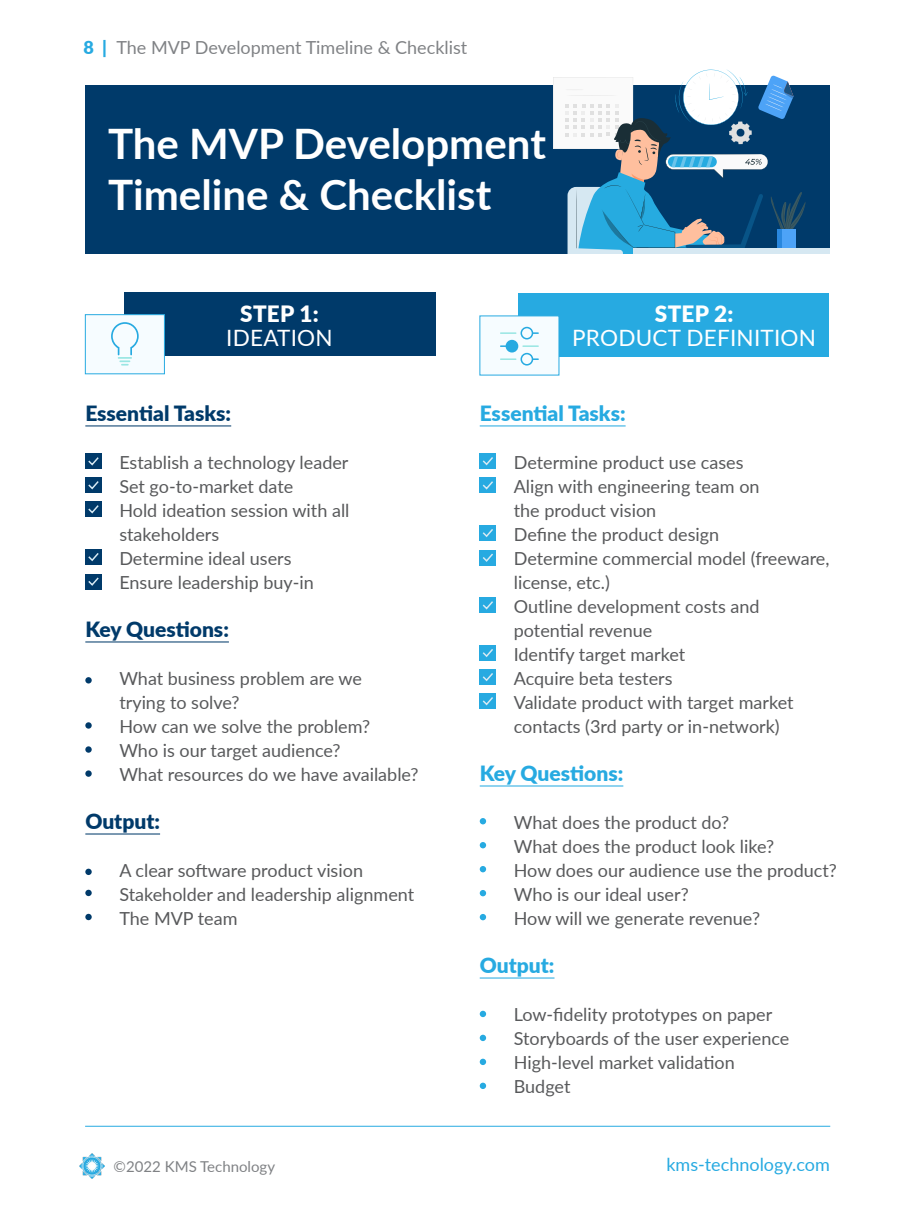
<style>
.page{position:relative;width:915px;height:1212px;background:#fff}
.page>*{position:absolute;margin:0;border:0;box-sizing:border-box;transform-origin:0 0}
.t1{font:700 42px/50.4px "Lato";color:#fff}
.t2{font:22.5px "Lato";letter-spacing:.01em;color:#fff}
.t3{font:900 22.5px "Lato";letter-spacing:.01em;color:#fff}
.t4{font:900 21px "Lato";color:#003a6a}
.t5{font:900 21px "Lato";color:#27aae1}
.t6{font:18px/24px "Lato";color:#58595b}
.t7{font:18px "Lato";color:#808285}
.t8{font:18px "Lato";color:#27aae1}
.t9{font:15px "Lato";color:#808285}
.s1{font-weight:900;color:#27aae1}
</style>
<div class="page">
<hr style="left:85px;top:1126px;width:745px;height:1px;background:#27aae1">
<img style="left:79px;top:1153px;width:25px;height:25px">
<div style="left:85px;top:85px;width:744px;height:168px;background:#003a6a"></div>
<div style="left:123px;top:292px;width:312px;height:63px;background:#003a6a"></div>
<div style="left:518px;top:293px;width:310px;height:63px;background:#27aae1"></div>
<div style="left:85px;top:314px;width:80px;height:60px;background:#f6fcff;border:1px solid #27aae1"></div>
<div style="left:479px;top:316px;width:80px;height:59px;background:#f6fcff"></div>
<svg style="left:111px;top:322px;width:28px;height:44px"></svg>
<hr style="left:85px;top:425px;width:146px;height:1px;background:#003a6a">
<hr style="left:85px;top:641px;width:144px;height:1px;background:#003a6a">
<hr style="left:85px;top:833px;width:75px;height:1px;background:#003a6a">
<hr style="left:479px;top:425px;width:146px;height:1px;background:#27aae1">
<hr style="left:479px;top:785px;width:144px;height:1px;background:#27aae1">
<hr style="left:479px;top:977px;width:75px;height:1px;background:#27aae1">
<div style="left:85px;top:453px;width:17px;height:16px;background:#003a6a"></div>
<svg style="left:88px;top:457px;width:11px;height:9px"></svg>
<div style="left:479px;top:453px;width:17px;height:16px;background:#27aae1"></div>
<svg style="left:482px;top:457px;width:11px;height:9px"></svg>
<div style="left:479px;top:477px;width:17px;height:16px;background:#27aae1"></div>
<svg style="left:482px;top:481px;width:11px;height:9px"></svg>
<div style="left:479px;top:525px;width:17px;height:16px;background:#27aae1"></div>
<svg style="left:482px;top:529px;width:11px;height:9px"></svg>
<div style="left:479px;top:550px;width:17px;height:16px;background:#27aae1"></div>
<svg style="left:483px;top:553px;width:10px;height:9px"></svg>
<div style="left:479px;top:597px;width:17px;height:16px;background:#27aae1"></div>
<svg style="left:482px;top:601px;width:11px;height:9px"></svg>
<div style="left:479px;top:645px;width:17px;height:16px;background:#27aae1"></div>
<svg style="left:482px;top:649px;width:11px;height:8px"></svg>
<div style="left:479px;top:669px;width:17px;height:16px;background:#27aae1"></div>
<svg style="left:482px;top:673px;width:11px;height:9px"></svg>
<div style="left:479px;top:693px;width:17px;height:16px;background:#27aae1"></div>
<svg style="left:482px;top:697px;width:11px;height:9px"></svg>
<div style="left:85px;top:477px;width:17px;height:16px;background:#003a6a"></div>
<svg style="left:88px;top:481px;width:11px;height:9px"></svg>
<div style="left:85px;top:501px;width:17px;height:16px;background:#003a6a"></div>
<svg style="left:88px;top:505px;width:11px;height:9px"></svg>
<div style="left:85px;top:549px;width:17px;height:16px;background:#003a6a"></div>
<svg style="left:88px;top:553px;width:11px;height:9px"></svg>
<div style="left:85px;top:574px;width:17px;height:15px;background:#003a6a"></div>
<svg style="left:88px;top:577px;width:11px;height:9px"></svg>
<div style="left:85px;top:677px;width:7px;height:6px;background:#003a6a;border-radius:50%"></div>
<div style="left:479px;top:818px;width:7px;height:6px;background:#27aae1;border-radius:50%"></div>
<div style="left:479px;top:842px;width:7px;height:6px;background:#27aae1;border-radius:50%"></div>
<div style="left:479px;top:866px;width:7px;height:6px;background:#27aae1;border-radius:50%"></div>
<div style="left:479px;top:890px;width:7px;height:6px;background:#27aae1;border-radius:50%"></div>
<div style="left:479px;top:914px;width:7px;height:6px;background:#27aae1;border-radius:50%"></div>
<div style="left:479px;top:1011px;width:7px;height:6px;background:#27aae1;border-radius:50%"></div>
<div style="left:479px;top:1035px;width:7px;height:6px;background:#27aae1;border-radius:50%"></div>
<div style="left:479px;top:1059px;width:7px;height:6px;background:#27aae1;border-radius:50%"></div>
<div style="left:479px;top:1083px;width:7px;height:6px;background:#27aae1;border-radius:50%"></div>
<svg style="left:85px;top:722px;width:7px;height:7px"></svg>
<div style="left:85px;top:869px;width:7px;height:6px;background:#003a6a;border-radius:50%"></div>
<svg style="left:85px;top:746px;width:7px;height:7px"></svg>
<div style="left:85px;top:890px;width:7px;height:6px;background:#003a6a;border-radius:50%"></div>
<svg style="left:85px;top:770px;width:7px;height:7px"></svg>
<div style="left:85px;top:914px;width:7px;height:6px;background:#003a6a;border-radius:50%"></div>
<svg style="left:553px;top:69px;width:253px;height:185px"></svg>
<div style="left:632px;top:248px;width:197px;height:5px;background:#d6e8f2"></div>
<svg style="left:500px;top:327px;width:38px;height:39px"></svg>
<p class="t7" style="left:83px;top:35px;width:385px"><span class="s1">8 |</span> The MVP Development Timeline &amp; Checklist</p>
<h1 class="t1" style="left:108px;top:117px;width:439px">The MVP Development<br>Timeline &amp; Checklist</h1>
<p class="t3" style="left:240px;top:297px;width:80px">STEP 1:</p>
<p class="t2" style="left:226px;top:322px;width:108px">IDEATION</p>
<p class="t3" style="left:654px;top:297px;width:80px">STEP 2:</p>
<p class="t2" style="left:572px;top:321px;width:245px">PRODUCT DEFINITION</p>
<p class="t4" style="left:85px;top:398px;width:147px">Essential Tasks:</p>
<p class="t6" style="left:119px;top:450px;width:231px">Establish a technology leader<br>Set go-to-market date<br>Hold ideation session with all stakeholders<br>Determine ideal users<br>Ensure leadership buy-in</p>
<p class="t4" style="left:85px;top:614px;width:145px">Key Questions:</p>
<p class="t6" style="left:119px;top:666px;width:301px">What business problem are we<br>trying to solve?<br>How can we solve the problem?<br>Who is our target audience?<br>What resources do we have available?</p>
<p class="t4" style="left:85px;top:806px;width:76px">Output:</p>
<p class="t6" style="left:119px;top:858px;width:296px">A clear software product vision<br>Stakeholder and leadership alignment<br>The MVP team</p>
<p class="t5" style="left:479px;top:398px;width:147px">Essential Tasks:</p>
<p class="t6" style="left:513px;top:450px;width:317px">Determine product use cases<br>Align with engineering team on<br>the product vision<br>Define the product design<br>Determine commercial model (freeware, license, etc.)<br>Outline development costs and potential revenue<br>Identify target market<br>Acquire beta testers<br>Validate product with target market contacts (3rd party or in-network)</p>
<p class="t5" style="left:479px;top:758px;width:145px">Key Questions:</p>
<p class="t6" style="left:513px;top:810px;width:324px">What does the product do?<br>What does the product look like?<br>How does our audience use the product?<br>Who is our ideal user?<br>How will we generate revenue?</p>
<p class="t5" style="left:479px;top:950px;width:76px">Output:</p>
<p class="t6" style="left:513px;top:1002px;width:277px">Low-fidelity prototypes on paper<br>Storyboards of the user experience<br>High-level market validation<br>Budget</p>
<p class="t9" style="left:114px;top:1155px;width:163px">©2022 KMS Technology</p>
<p class="t8" style="left:666px;top:1152px;width:165px">kms-technology.com</p>
</div>
